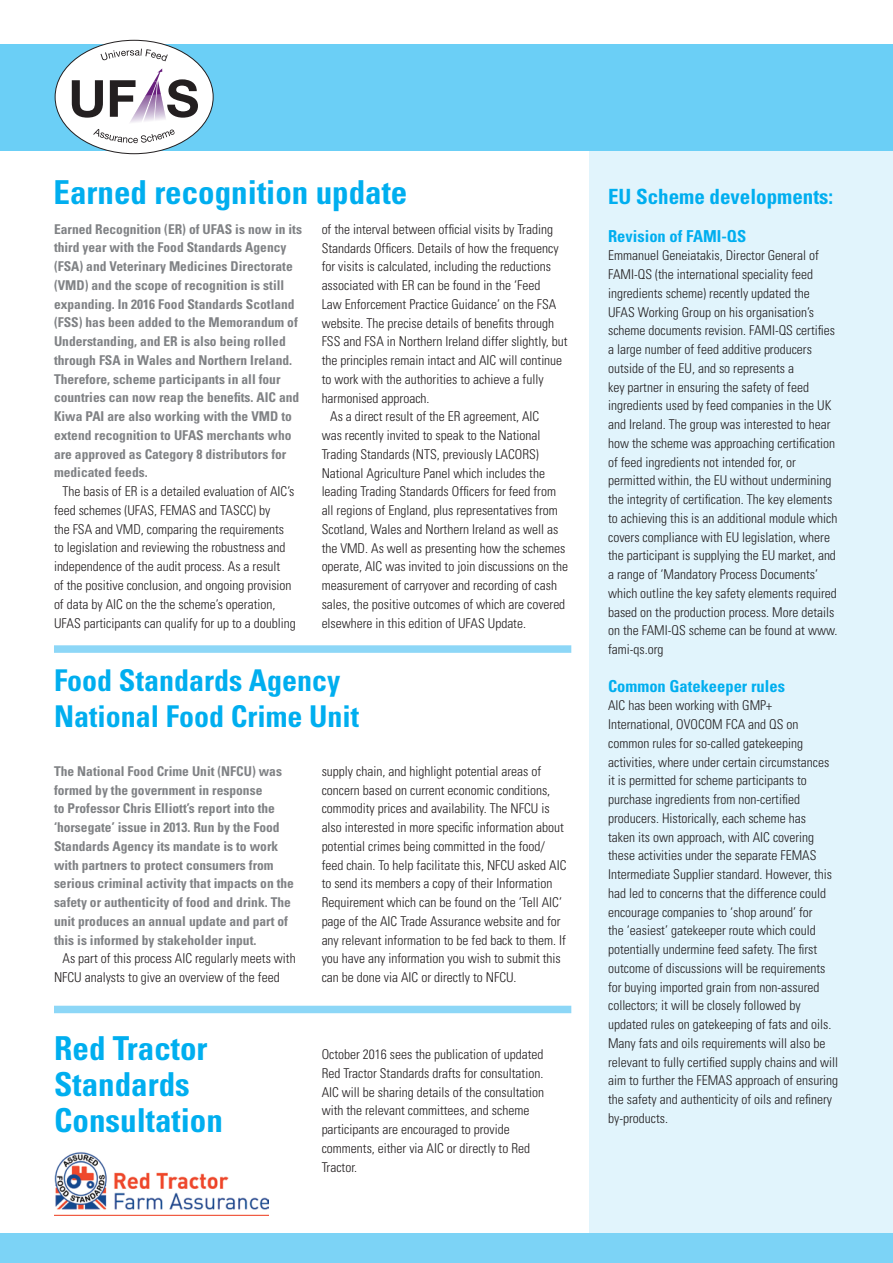
<style>
.page{position:relative;width:893px;height:1263px;background:#fff}
.page>*{position:absolute;margin:0;border:0;box-sizing:border-box;transform-origin:0 0}
.Text{font:700 condensed 33px/36px "Univers";color:#00aeef}
.Text-2{font:700 condensed 30px/36px "Univers";color:#00aeef}
.Text-3{font:700 condensed 21px "Univers";color:#00aeef}
.Text-4{font:700 condensed 16.5px "Univers";color:#00aeef}
.Text-5{font:300 condensed 13.5px/18.8px "Univers";color:#231f20}
.Text-6{font:700 condensed 13.5px/18.8px "Univers";color:#808285}
</style>
<div class="page">
<div style="left:589px;top:147px;width:304px;height:1086px;background:#e1f4fc"></div>
<div style="left:54px;top:645px;width:517px;height:8px;background:#8dd7f7"></div>
<div style="left:0;top:1233px;width:893px;height:30px;background:#7cd3f6"></div>
<div style="left:0;top:44px;width:893px;height:106px;background:#6bcff6"></div>
<div style="left:55px;top:40px;width:158px;height:114px;background:#fff;border-radius:50%"></div>
<svg style="left:101px;top:49px;width:67px;height:12px"></svg>
<svg style="left:72px;top:68px;width:126px;height:75px"></svg>
<div style="left:54px;top:1006px;width:517px;height:7px;background:#8dd7f7"></div>
<img style="left:54px;top:1152px;width:214px;height:63px">
<p class="Text" style="left:54px;top:173px;width:355px">Earned recognition update</p>
<p class="Text-6" style="left:54px;top:219px;width:250px">Earned Recognition (ER) of UFAS is now in its third year with the Food Standards Agency (FSA) and Veterinary Medicines Directorate (VMD) and the scope of recognition is still expanding. In 2016 Food Standards Scotland (FSS) has been added to the Memorandum of Understanding, and ER is also being rolled through FSA in Wales and Northern Ireland.<br>Therefore, scheme participants in all four countries can now reap the benefits. AIC and Kiwa PAI are also working with the VMD to extend recognition to UFAS merchants who are approved as Category 8 distributors for medicated feeds.</p>
<p class="Text-5" style="left:54px;top:482px;width:243px;text-indent:9px">The basis of ER is a detailed evaluation of AIC’s feed schemes (UFAS, FEMAS and TASCC) by<br>the FSA and VMD, comparing the requirements to legislation and reviewing the robustness and independence of the audit process. As a result<br>of the positive conclusion, and ongoing provision of data by AIC on the the scheme’s operation, UFAS participants can qualify for up to a doubling</p>
<p class="Text-5" style="left:322px;top:219px;width:247px">of the interval between official visits by Trading Standards Officers. Details of how the frequency for visits is calculated, including the reductions associated with ER can be found in the ‘Feed<br>Law Enforcement Practice Guidance’ on the FSA website. The precise details of benefits through FSS and FSA in Northern Ireland differ slightly, but the principles remain intact and AIC will continue to work with the authorities to achieve a fully harmonised approach.</p>
<p class="Text-5" style="left:322px;top:407px;width:248px;text-indent:9px">As a direct result of the ER agreement, AIC<br>was recently invited to speak to the National Trading Standards (NTS, previously LACORS)<br>National Agriculture Panel which includes the leading Trading Standards Officers for feed from all regions of England, plus representatives from Scotland, Wales and Northern Ireland as well as the VMD. As well as presenting how the schemes operate, AIC was invited to join discussions on the measurement of carryover and recording of cash sales, the positive outcomes of which are covered elsewhere in this edition of UFAS Update.</p>
<p class="Text-2" style="left:54px;top:662px;width:307px">Food Standards Agency<br>National Food Crime Unit</p>
<p class="Text-6" style="left:54px;top:761px;width:241px">The National Food Crime Unit (NFCU) was formed by the government in response<br>to Professor Chris Elliott’s report into the ‘horsegate’ issue in 2013. Run by the Food Standards Agency its mandate is to work with partners to protect consumers from serious criminal activity that impacts on the safety or authenticity of food and drink. The unit produces an annual update and part of this is informed by stakeholder input.</p>
<p class="Text-5" style="left:54px;top:949px;width:243px;text-indent:9px">As part of this process AIC regularly meets with<br>NFCU analysts to give an overview of the feed</p>
<p class="Text" style="left:54px;top:1029px;width:170px">Red Tractor<br>Standards<br>Consultation</p>
<p class="Text-5" style="left:322px;top:762px;width:246px">supply chain, and highlight potential areas of concern based on current economic conditions, commodity prices and availability. The NFCU is also interested in more specific information about potential crimes being committed in the food/ feed chain. To help facilitate this, NFCU asked AIC to send its members a copy of their Information Requirement which can be found on the ‘Tell AIC’ page of the AIC Trade Assurance website and for any relevant information to be fed back to them. If you have any information you wish to submit this can be done via AIC or directly to NFCU.</p>
<p class="Text-5" style="left:322px;top:1045px;width:224px">October 2016 sees the publication of updated Red Tractor Standards drafts for consultation.<br>AIC will be sharing details of the consultation with the relevant committees, and scheme participants are encouraged to provide comments, either via AIC or directly to Red Tractor.</p>
<p class="Text-3" style="left:608px;top:184px;width:227px">EU Scheme developments:</p>
<p class="Text-4" style="left:608px;top:226px;width:140px">Revision of FAMI-QS</p>
<p class="Text-5" style="left:608px;top:246px;width:231px">Emmanuel Geneiatakis, Director General of FAMI-QS (the international speciality feed ingredients scheme) recently updated the UFAS Working Group on his organisation’s scheme documents revision. FAMI-QS certifies a large number of feed additive producers outside of the EU, and so represents a<br>key partner in ensuring the safety of feed ingredients used by feed companies in the UK and Ireland. The group was interested to hear how the scheme was approaching certification of feed ingredients not intended for, or permitted within, the EU without undermining the integrity of certification. The key elements to achieving this is an additional module which covers compliance with EU legislation, where the participant is supplying the EU market, and a range of ‘Mandatory Process Documents’ which outline the key safety elements required based on the production process. More details on the FAMI-QS scheme can be found at www. fami-qs.org</p>
<p class="Text-4" style="left:608px;top:676px;width:178px">Common Gatekeeper rules</p>
<p class="Text-5" style="left:608px;top:696px;width:232px">AIC has been working with GMP+ International, OVOCOM FCA and QS on common rules for so-called gatekeeping activities, where under certain circumstances it is permitted for scheme participants to purchase ingredients from non-certified producers. Historically, each scheme has<br>taken its own approach, with AIC covering these activities under the separate FEMAS Intermediate Supplier standard. However, this had led to concerns that the difference could encourage companies to ‘shop around’ for<br>the ‘easiest’ gatekeeper route which could potentially undermine feed safety. The first outcome of discussions will be requirements for buying imported grain from non-assured collectors; it will be closely followed by updated rules on gatekeeping of fats and oils.<br>Many fats and oils requirements will also be relevant to fully certified supply chains and will aim to further the FEMAS approach of ensuring the safety and authenticity of oils and refinery by-products.</p>
</div>
